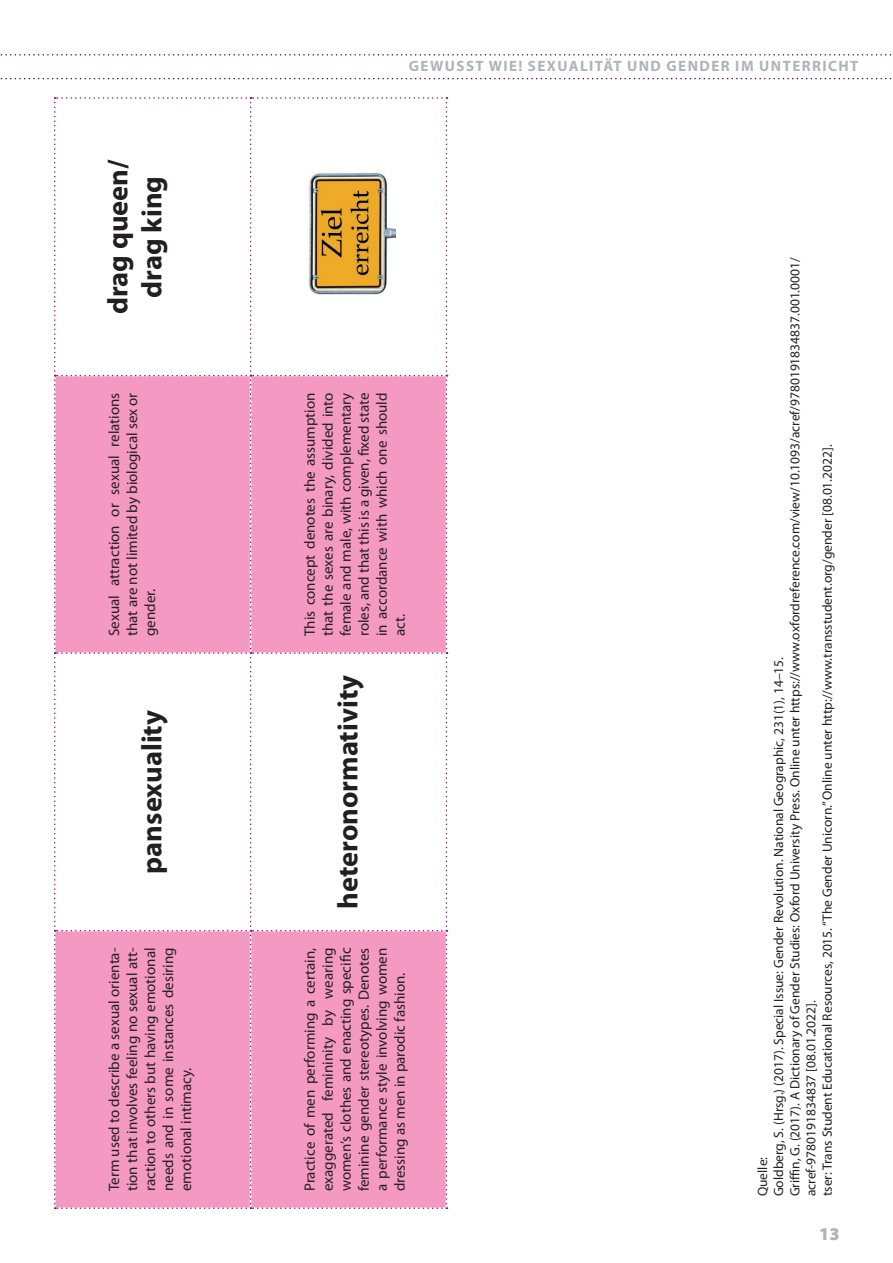
<style>
.page{position:relative;width:893px;height:1263px;background:#fff}
.page>*{position:absolute;margin:0;border:0;box-sizing:border-box;transform-origin:0 0}
.t1{font:700 28.5px/34.2px "Myriad Pro";color:#231f20;text-align:center}
.t2{font:900 18px "Myriad Pro";color:#b2b3b7}
.t3{font:15px/18px "Myriad Pro";color:#231f20;text-align:justify}
.t4{font:700 15px "Myriad Pro";letter-spacing:.095em;color:#b2b3b7}
.t5{font:13.5px/16.2px "Myriad Pro";color:#231f20}
</style>
<div class="page">
<svg style="left:0;top:78px;width:892px;height:1px"></svg>
<svg style="left:0;top:54px;width:892px;height:2px"></svg>
<svg style="left:54px;top:97px;width:393px;height:1112px"></svg>
<img style="left:285px;top:148px;width:111px;height:170px">
<h1 class="t1" style="left:100px;top:314px;width:156px;rotate:-90deg">drag queen/ drag king</h1>
<p class="t3" style="left:105px;top:636px;width:245px;rotate:-90deg">Sexual attraction or sexual relations that are not limited by biological sex or gender.</p>
<h1 class="t1" style="left:134px;top:874px;width:165px;rotate:-90deg">pansexuality</h1>
<p class="t3" style="left:105px;top:1191px;width:245px;rotate:-90deg">Term used to describe a sexual orienta&shy;tion that involves feeling no sexual att&shy;raction to others but having emotional needs and in some instances desiring emotional intimacy.</p>
<p class="t4" style="left:409px;top:57px;width:451px">GEWUSST WIE! SEXUALITÄT UND GENDER IM UNTERRICHT</p>
<p class="t3" style="left:301px;top:636px;width:245px;rotate:-90deg">This concept denotes the assumption that the sexes are binary, divided into female and male, with complementary roles, and that this is a given, fixed state in accordance with which one should act.</p>
<h1 class="t1" style="left:330px;top:909px;width:236px;rotate:-90deg">heteronormativity</h1>
<p class="t3" style="left:301px;top:1191px;width:245px;rotate:-90deg">Practice of men performing a certain, exaggerated femininity by wearing women’s clothes and enacting specific feminine gender stereotypes. Denotes a performance style involving women dressing as men in parodic fashion.</p>
<p class="t5" style="left:754px;top:1196px;width:940px;rotate:-90deg">Quelle:<br>Goldberg, S. (Hrsg.) (2017). Special Issue: Gender Revolution. National Geographic, 231(1), 14–15.<br>Griffin, G. (2017). A Dictionary of Gender Studies: Oxford University Press. Online unter https://www.oxfordreference.com/view/10.1093/acref/9780191834837.001.0001/ acref-9780191834837 [08.01.2022].<br>tser: Trans Student Educational Resources, 2015. “The Gender Unicorn.” Online unter http://www.transstudent.org/gender [08.01.2022].</p>
<p class="t2" style="left:819px;top:1221px;width:22px">13</p>
</div>
